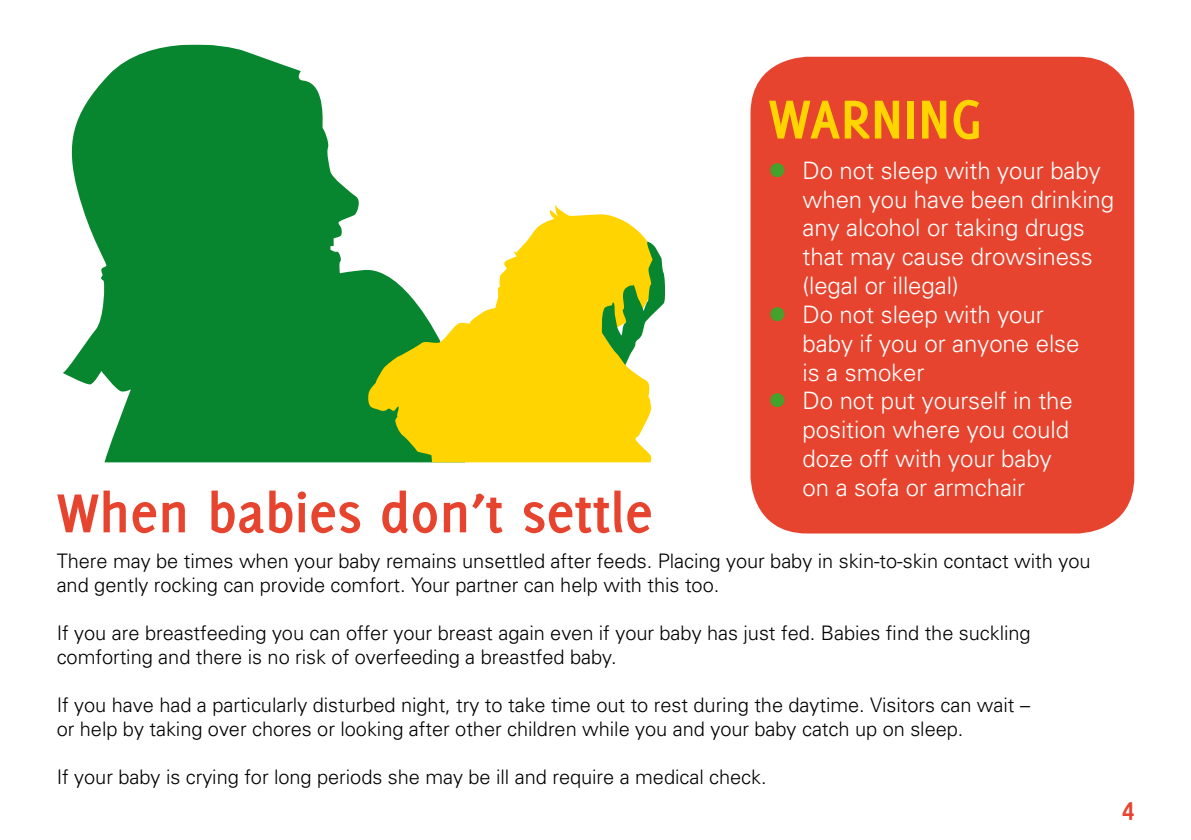
<style>
.page{position:relative;width:1191px;height:840px;background:#fff}
.page>*{position:absolute;margin:0;border:0;box-sizing:border-box;transform-origin:0 0}
.t1{font:700 60px "Delicious";letter-spacing:-.005em;color:#e6442e}
.t2{font:700 60px "Delicious";color:#ffd400}
.t3{font:700 28px "Delicious";color:#e6442e}
.t4{font:300 24px/28.8px "Univers";letter-spacing:-.005em;color:#fff}
.t5{font:300 20px/24px "Univers";letter-spacing:-.005em;color:#000}
.s1{color:#44a12b}
</style>
<div class="page">
<div style="left:750px;top:57px;width:384px;height:476px;background:#e6442e;border-radius:57px"></div>
<svg style="left:63px;top:44px;width:304px;height:418px;fill:#07862f"></svg>
<svg style="left:367px;top:204px;width:285px;height:258px;fill:#ffd400"></svg>
<svg style="left:601px;top:241px;width:64px;height:124px"></svg>
<h1 class="t2" style="left:768px;top:84px;width:215px">WARNING</h1>
<p class="t4" style="left:802px;top:156px;width:313px;text-indent:-34px"><span class="s1">●</span> Do not sleep with your baby when you have been drinking any alcohol or taking drugs that may cause drowsiness (legal or illegal)</p>
<p class="t4" style="left:802px;top:300px;width:278px;text-indent:-34px"><span class="s1">●</span> Do not sleep with your baby if you or anyone else is a smoker</p>
<p class="t4" style="left:802px;top:386px;width:272px;text-indent:-34px"><span class="s1">●</span> Do not put yourself in the position where you could doze off with your baby on a sofa or armchair</p>
<h1 class="t1" style="left:57px;top:478px;width:598px">When babies don’t settle</h1>
<p class="t5" style="left:57px;top:548px;width:1035px">There may be times when your baby remains unsettled after feeds. Placing your baby in skin-to-skin contact with you and gently rocking can provide comfort. Your partner can help with this too.</p>
<p class="t5" style="left:57px;top:620px;width:975px">If you are breastfeeding you can offer your breast again even if your baby has just fed. Babies find the suckling comforting and there is no risk of overfeeding a breastfed baby.</p>
<p class="t5" style="left:57px;top:692px;width:974px">If you have had a particularly disturbed night, try to take time out to rest during the daytime. Visitors can wait – or help by taking over chores or looking after other children while you and your baby catch up on sleep.</p>
<p class="t5" style="left:57px;top:764px;width:711px">If your baby is crying for long periods she may be ill and require a medical check.</p>
<h2 class="t3" style="left:1121px;top:790px;width:14px">4</h2>
</div>
